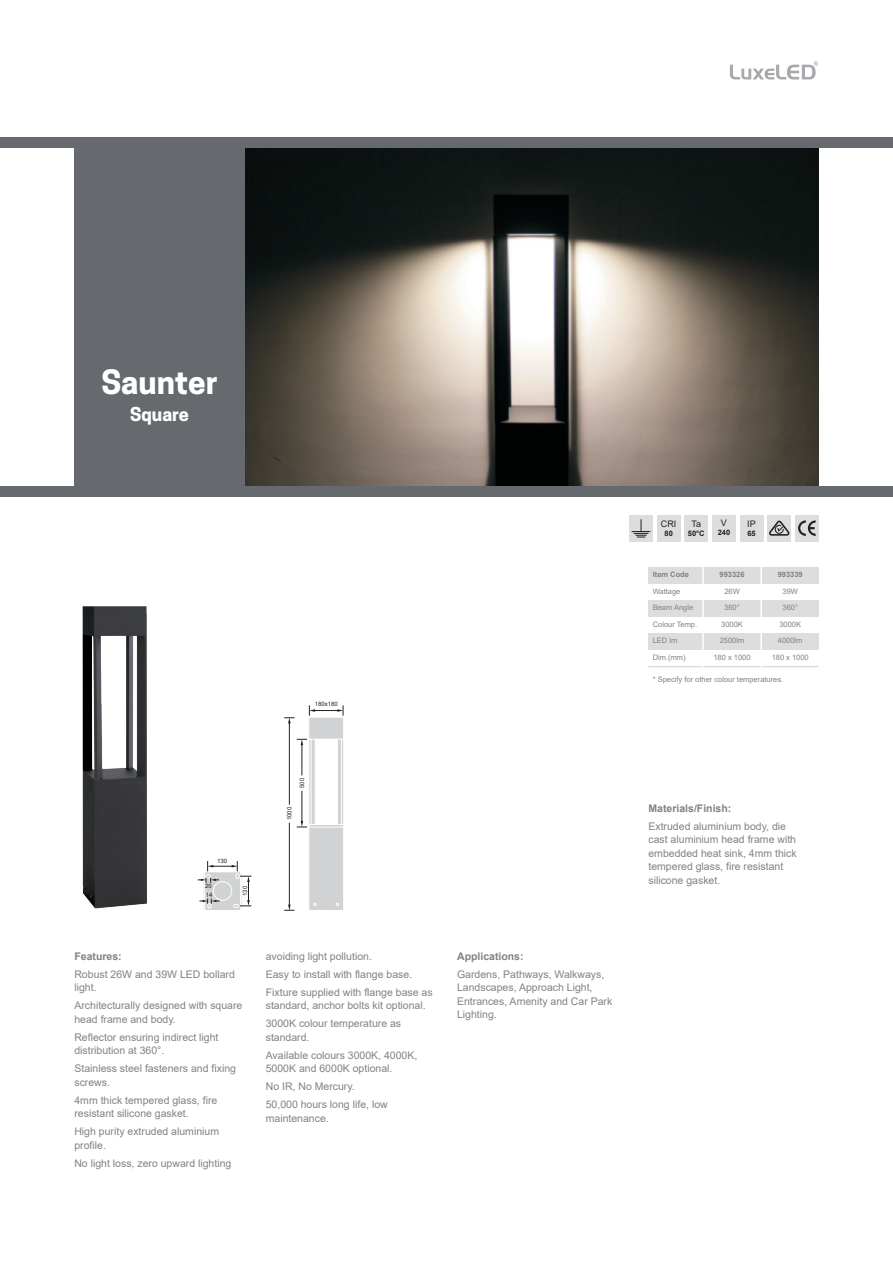
<style>
.page{position:relative;width:893px;height:1263px;background:#fff}
.page>*{position:absolute;margin:0;border:0;box-sizing:border-box;transform-origin:0 0}
.t1{font:700 31.5px "Cooper Hewitt";color:#fff}
.t2{font:700 18px "Cooper Hewitt";color:#fff}
.t3{font:10.5px/13.5px "Arial";color:#808285}
.t4{font:700 10.5px "Arial";color:#808285}
.t5{font:9px "Arial";color:#231f20}
.t6{font:7.5px "Arial";color:#808285}
.t7{font:700 7.5px "Arial";color:#808285}
.t8{font:700 7.5px "Arial";color:#231f20}
.t9{font:6px "Arial";color:#231f20}
</style>
<div class="page">
<img style="left:244px;top:147px;width:575px;height:339px">
<svg style="left:730px;top:61px;width:88px;height:18px"></svg>
<div style="left:74px;top:147px;width:170px;height:340px;background:#666a6f"></div>
<div style="left:0;top:137px;width:893px;height:10px;background:#666a6f"></div>
<div style="left:0;top:486px;width:893px;height:11px;background:#666a6f"></div>
<div style="left:648px;top:567px;width:171px;height:17px;background:#dcdddf"></div>
<div style="left:648px;top:600px;width:171px;height:17px;background:#dcdddf"></div>
<div style="left:648px;top:633px;width:171px;height:17px;background:#dcdddf"></div>
<hr style="left:648px;top:666px;width:171px;height:1px;background:#dcdddf">
<hr style="left:702px;top:567px;width:2px;height:100px;background:#fff">
<hr style="left:760px;top:567px;width:2px;height:100px;background:#fff">
<img style="left:82px;top:606px;width:65px;height:303px">
<svg style="left:198px;top:861px;width:53px;height:49px"></svg>
<svg style="left:284px;top:705px;width:60px;height:206px"></svg>
<div style="left:795px;top:515px;width:24px;height:26px;background:#dcdddf"></div>
<svg style="left:798px;top:520px;width:18px;height:16px"></svg>
<div style="left:740px;top:515px;width:23px;height:26px;background:#dcdddf"></div>
<div style="left:657px;top:515px;width:23px;height:26px;background:#dcdddf"></div>
<div style="left:767px;top:515px;width:24px;height:26px;background:#dcdddf"></div>
<svg style="left:769px;top:521px;width:20px;height:15px"></svg>
<div style="left:629px;top:515px;width:24px;height:26px;background:#dcdddf"></div>
<svg style="left:632px;top:519px;width:18px;height:19px"></svg>
<div style="left:685px;top:515px;width:23px;height:26px;background:#dcdddf"></div>
<div style="left:712px;top:515px;width:24px;height:26px;background:#dcdddf"></div>
<p class="t1" style="left:101px;top:363px;width:118px">Saunter</p>
<p class="t2" style="left:130px;top:403px;width:60px">Square</p>
<p class="t9" style="left:315px;top:699px;width:25px">180x180</p>
<p class="t9" style="left:217px;top:856px;width:12px">130</p>
<p class="t9" style="left:205px;top:881px;width:8px">20</p>
<p class="t9" style="left:206px;top:891px;width:8px">14</p>
<p class="t9" style="left:241px;top:896px;width:12px;rotate:-90deg">130</p>
<p class="t9" style="left:285px;top:820px;width:15px;rotate:-90deg">1000</p>
<p class="t9" style="left:298px;top:788px;width:12px;rotate:-90deg">500</p>
<p class="t4" style="left:74px;top:948px;width:49px">Features:</p>
<p class="t3" style="left:74px;top:967px;width:162px">Robust 26W and 39W LED bollard light.</p>
<p class="t3" style="left:74px;top:998px;width:170px">Architecturally designed with square head frame and body.</p>
<p class="t3" style="left:74px;top:1030px;width:146px">Reflector ensuring indirect light distribution at 360°.</p>
<p class="t3" style="left:74px;top:1061px;width:163px">Stainless steel fasteners and fixing screws.</p>
<p class="t3" style="left:74px;top:1093px;width:144px">4mm thick tempered glass, fire resistant silicone gasket.</p>
<p class="t3" style="left:74px;top:1124px;width:146px">High purity extruded aluminium profile.</p>
<p class="t3" style="left:74px;top:1156px;width:158px">No light loss, zero upward lighting</p>
<p class="t3" style="left:266px;top:949px;width:108px">avoiding light pollution.</p>
<p class="t3" style="left:266px;top:967px;width:148px">Easy to install with flange base.</p>
<p class="t3" style="left:266px;top:985px;width:168px">Fixture supplied with flange base as standard, anchor bolts kit optional.</p>
<p class="t3" style="left:266px;top:1016px;width:137px">3000K colour temperature as standard.</p>
<p class="t3" style="left:266px;top:1048px;width:153px">Available colours 3000K, 4000K,<br>5000K and 6000K optional.</p>
<p class="t3" style="left:266px;top:1079px;width:91px">No IR, No Mercury.</p>
<p class="t3" style="left:266px;top:1097px;width:123px">50,000 hours long life, low maintenance.</p>
<p class="t4" style="left:457px;top:948px;width:68px">Applications:</p>
<p class="t3" style="left:457px;top:967px;width:157px">Gardens, Pathways, Walkways,<br>Landscapes, Approach Light,<br>Entrances, Amenity and Car Park<br>Lighting.</p>
<p class="t5" style="left:661px;top:517px;width:17px">CRI</p>
<p class="t8" style="left:664px;top:528px;width:10px">80</p>
<p class="t5" style="left:692px;top:517px;width:11px">Ta</p>
<p class="t8" style="left:688px;top:528px;width:18px">50°C</p>
<p class="t5" style="left:721px;top:517px;width:8px">V</p>
<p class="t8" style="left:718px;top:527px;width:14px">240</p>
<p class="t5" style="left:747px;top:517px;width:10px">IP</p>
<p class="t8" style="left:747px;top:528px;width:10px">65</p>
<p class="t7" style="left:778px;top:569px;width:27px">993339</p>
<p class="t6" style="left:782px;top:586px;width:17px">39W</p>
<p class="t6" style="left:782px;top:603px;width:17px">360°</p>
<p class="t6" style="left:779px;top:619px;width:23px">3000K</p>
<p class="t6" style="left:778px;top:636px;width:26px">4000lm</p>
<p class="t6" style="left:772px;top:652px;width:39px">180 x 1000</p>
<p class="t6" style="left:653px;top:674px;width:132px">* Specify for other colour temperatures.</p>
<p class="t7" style="left:719px;top:569px;width:27px">993326</p>
<p class="t6" style="left:724px;top:586px;width:17px">26W</p>
<p class="t6" style="left:724px;top:603px;width:17px">360°</p>
<p class="t6" style="left:721px;top:619px;width:23px">3000K</p>
<p class="t6" style="left:720px;top:636px;width:26px">2500lm</p>
<p class="t6" style="left:713px;top:652px;width:39px">180 x 1000</p>
<p class="t7" style="left:653px;top:569px;width:38px">Item Code</p>
<p class="t6" style="left:653px;top:586px;width:29px">Wattage</p>
<p class="t6" style="left:653px;top:603px;width:42px">Beam Angle</p>
<p class="t6" style="left:653px;top:619px;width:46px">Colour Temp.</p>
<p class="t6" style="left:653px;top:636px;width:26px">LED lm</p>
<p class="t6" style="left:653px;top:652px;width:34px">Dim.(mm)</p>
<p class="t4" style="left:648px;top:801px;width:84px">Materials/Finish:</p>
<p class="t3" style="left:648px;top:819px;width:150px">Extruded aluminium body, die cast aluminium head frame with embedded heat sink, 4mm thick tempered glass, fire resistant silicone gasket.</p>
</div>
